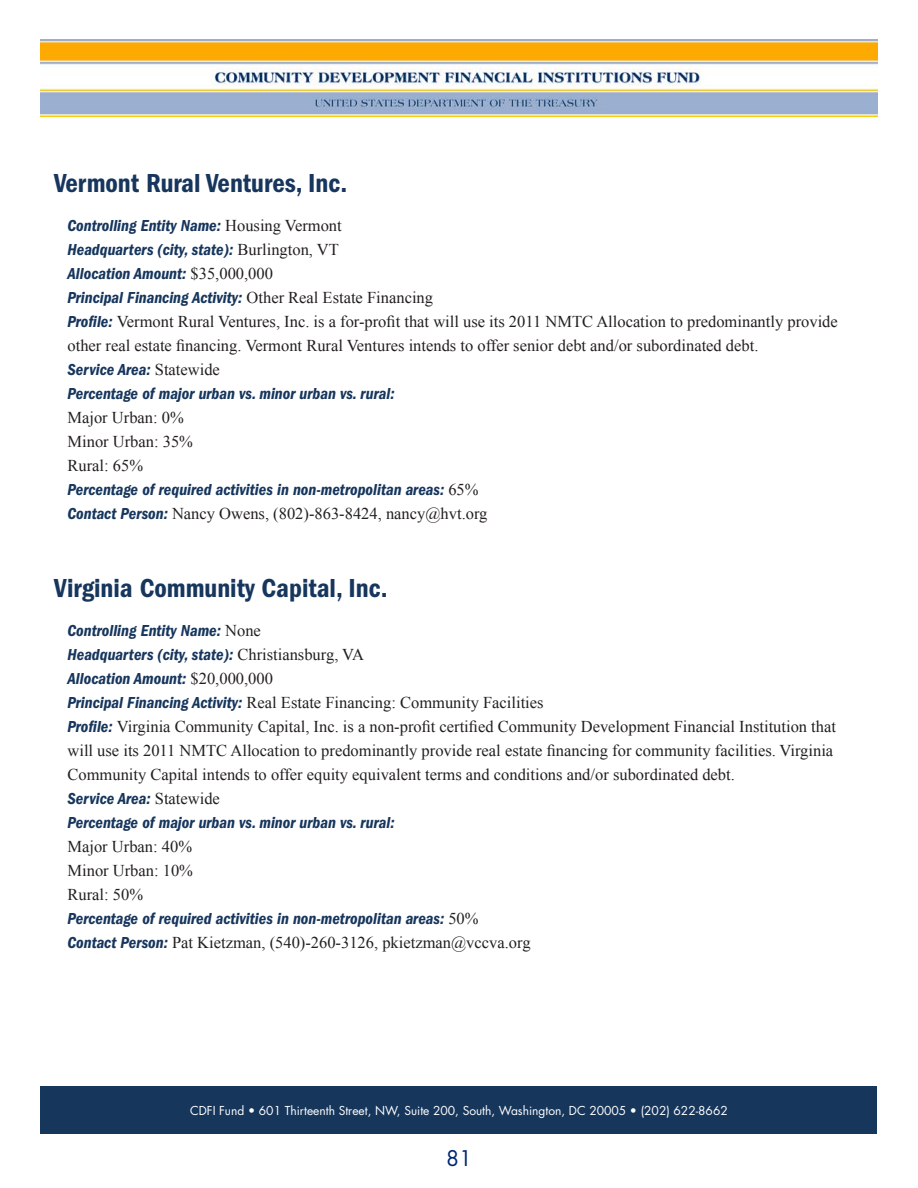
<style>
.page{position:relative;width:918px;height:1188px;background:#fff}
.page>*{position:absolute;margin:0;border:0;box-sizing:border-box;transform-origin:0 0}
.Paragraph_Style_5{font:600 condensed 27px "Franklin Gothic";color:#17365d}
.t1{font:21px "Futura";color:#002673}
.t2{font:16.5px/24px "Times New Roman";color:#231f20}
.t3{font:12px "Futura";color:#fff}
.s1{font-family:"Franklin Gothic";font-weight:600;font-style:italic;font-stretch:condensed;color:#17365d}
</style>
<div class="page">
<img style="left:40px;top:39px;width:838px;height:77px">
<div style="left:40px;top:1086px;width:838px;height:48px;background:#16365c"></div>
<p class="Paragraph_Style_5" style="left:54px;top:168px;width:295px">Vermont Rural Ventures, Inc.</p>
<p class="t2" style="left:68px;top:214px;width:772px"><span class="s1">Controlling Entity Name:</span> Housing Vermont<br><span class="s1">Headquarters (city, state):</span> Burlington, VT<br><span class="s1">Allocation Amount:</span> $35,000,000<br><span class="s1">Principal Financing Activity:</span> Other Real Estate Financing<br><span class="s1">Profile:</span> Vermont Rural Ventures, Inc. is a for-profit that will use its 2011 NMTC Allocation to predominantly provide other real estate financing. Vermont Rural Ventures intends to offer senior debt and/or subordinated debt.<br><span class="s1">Service Area:</span> Statewide<br><span class="s1">Percentage of major urban vs. minor urban vs. rural:<br></span>Major Urban: 0%<br>Minor Urban: 35%<br>Rural: 65%<br><span class="s1">Percentage of required activities in non-metropolitan areas:</span> 65%<br><span class="s1">Contact Person:</span> Nancy Owens, (802)-863-8424, nancy@hvt.org</p>
<p class="Paragraph_Style_5" style="left:54px;top:573px;width:335px">Virginia Community Capital, Inc.</p>
<p class="t2" style="left:68px;top:619px;width:770px"><span class="s1">Controlling Entity Name:</span> None<br><span class="s1">Headquarters (city, state):</span> Christiansburg, VA<br><span class="s1">Allocation Amount:</span> $20,000,000<br><span class="s1">Principal Financing Activity:</span> Real Estate Financing: Community Facilities<br><span class="s1">Profile:</span> Virginia Community Capital, Inc. is a non-profit certified Community Development Financial Institution that will use its 2011 NMTC Allocation to predominantly provide real estate financing for community facilities. Virginia Community Capital intends to offer equity equivalent terms and conditions and/or subordinated debt.<br><span class="s1">Service Area:</span> Statewide<br><span class="s1">Percentage of major urban vs. minor urban vs. rural:<br></span>Major Urban: 40%<br>Minor Urban: 10%<br>Rural: 50%<br><span class="s1">Percentage of required activities in non-metropolitan areas:</span> 50%<br><span class="s1">Contact Person:</span> Pat Kietzman, (540)-260-3126, pkietzman@vccva.org</p>
<p class="t3" style="left:190px;top:1103px;width:539px">CDFI Fund • 601 Thirteenth Street, NW, Suite 200, South, Washington, DC 20005 • (202) 622-8662</p>
<p class="t1" style="left:446px;top:1145px;width:27px">81</p>
</div>
